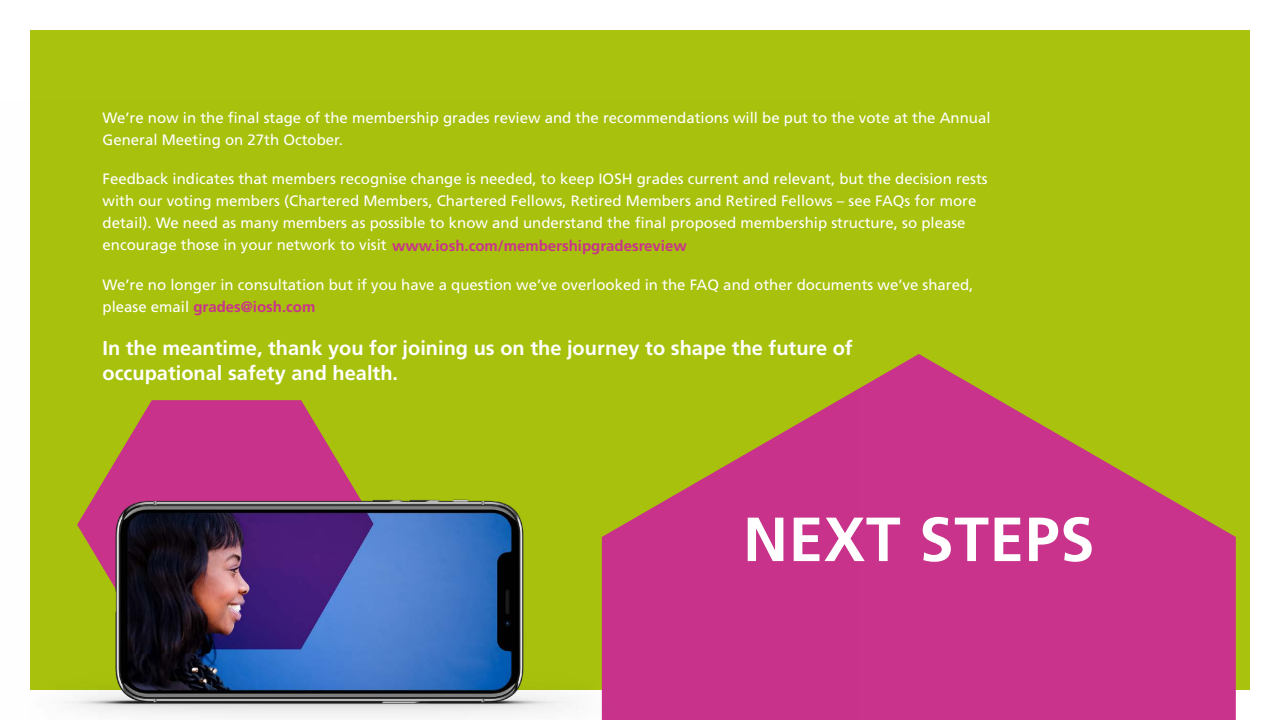
<style>
.page{position:relative;width:1280px;height:720px;background:#fff}
.page>*{position:absolute;margin:0;border:0;box-sizing:border-box;transform-origin:0 0}
.t1{font:700 62.2px "Frutiger";letter-spacing:.01em;color:#fff}
.t2{font:700 20px/25px "Frutiger";color:#fff}
.t3{font:15px/22.1px "Frutiger";color:#fff}
.s1{font-weight:700;color:#c9338c}
</style>
<div class="page">
<div style="left:30px;top:30px;width:1220px;height:660px;background:#a8c20d"></div>
<svg style="left:857px;top:354px;width:379px;height:366px;fill:#c9338c"></svg>
<img style="left:67px;top:389px;width:790px;height:331px">
<p class="t3" style="left:103px;top:106px;width:890px">We’re now in the final stage of the membership grades review and the recommendations will be put to the vote at the Annual<br>General Meeting on 27th October.</p>
<p class="t3" style="left:103px;top:168px;width:887px">Feedback indicates that members recognise change is needed, to keep IOSH grades current and relevant, but the decision rests with our voting members (Chartered Members, Chartered Fellows, Retired Members and Retired Fellows – see FAQs for more detail). We need as many members as possible to know and understand the final proposed membership structure, so please encourage those in your network to visit <span class="s1">www.iosh.com/membershipgradesreview</span></p>
<p class="t3" style="left:103px;top:274px;width:872px">We’re no longer in consultation but if you have a question we’ve overlooked in the FAQ and other documents we’ve shared, please email <span class="s1">grades@iosh.com</span></p>
<h2 class="t2" style="left:103px;top:335px;width:752px">In the meantime, thank you for joining us on the journey to shape the future of occupational safety and health.</h2>
<h1 class="t1" style="left:743px;top:503px;width:353px">NEXT STEPS</h1>
</div>
